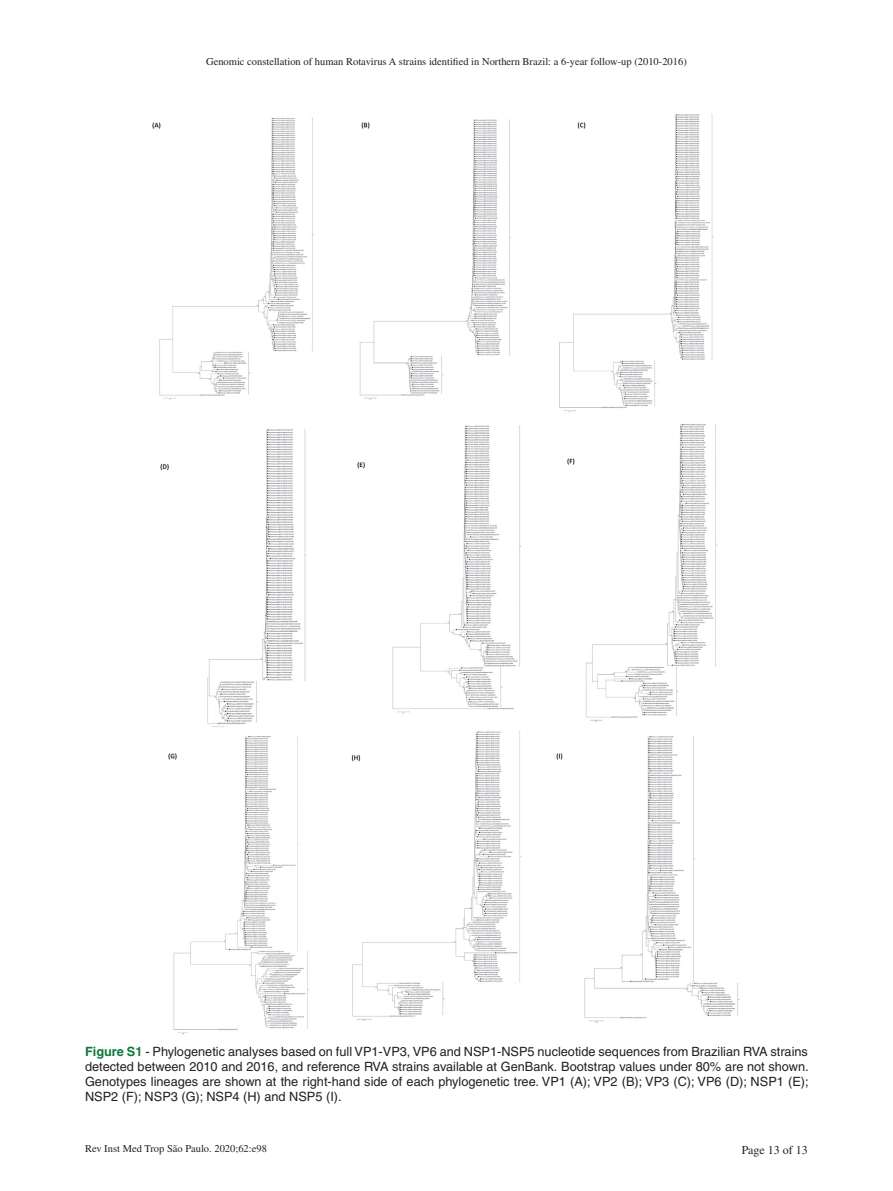
<style>
.page{position:relative;width:893px;height:1191px;background:#fff}
.page>*{position:absolute;margin:0;border:0;box-sizing:border-box;transform-origin:0 0}
.t1{font:12.75px/15px "Helvetica";color:#231f20;text-align:justify}
.t2{font:12px "Times";color:#231f20}
.t3{font:10.5px "Times";color:#231f20}
.s1{font-weight:700;color:#0d793d}
</style>
<div class="page">
<img style="left:152px;top:114px;width:588px;height:920px">
<p class="t3" style="left:206px;top:56px;width:482px">Genomic constellation of human Rotavirus A strains identified in Northern Brazil: a 6-year follow-up (2010-2016)</p>
<p class="t1" style="left:85px;top:1044px;width:725px"><span class="s1">Figure S1</span> - Phylogenetic analyses based on full VP1-VP3, VP6 and NSP1-NSP5 nucleotide sequences from Brazilian RVA strains detected between 2010 and 2016, and reference RVA strains available at GenBank. Bootstrap values under 80% are not shown.<br>Genotypes lineages are shown at the right-hand side of each phylogenetic tree. VP1 (A); VP2 (B); VP3 (C); VP6 (D); NSP1 (E); NSP2 (F); NSP3 (G); NSP4 (H) and NSP5 (I).</p>
<p class="t3" style="left:85px;top:1143px;width:183px">Rev Inst Med Trop São Paulo. 2020;62:e98</p>
<p class="t2" style="left:742px;top:1142px;width:68px">Page 13 of 13</p>
</div>
